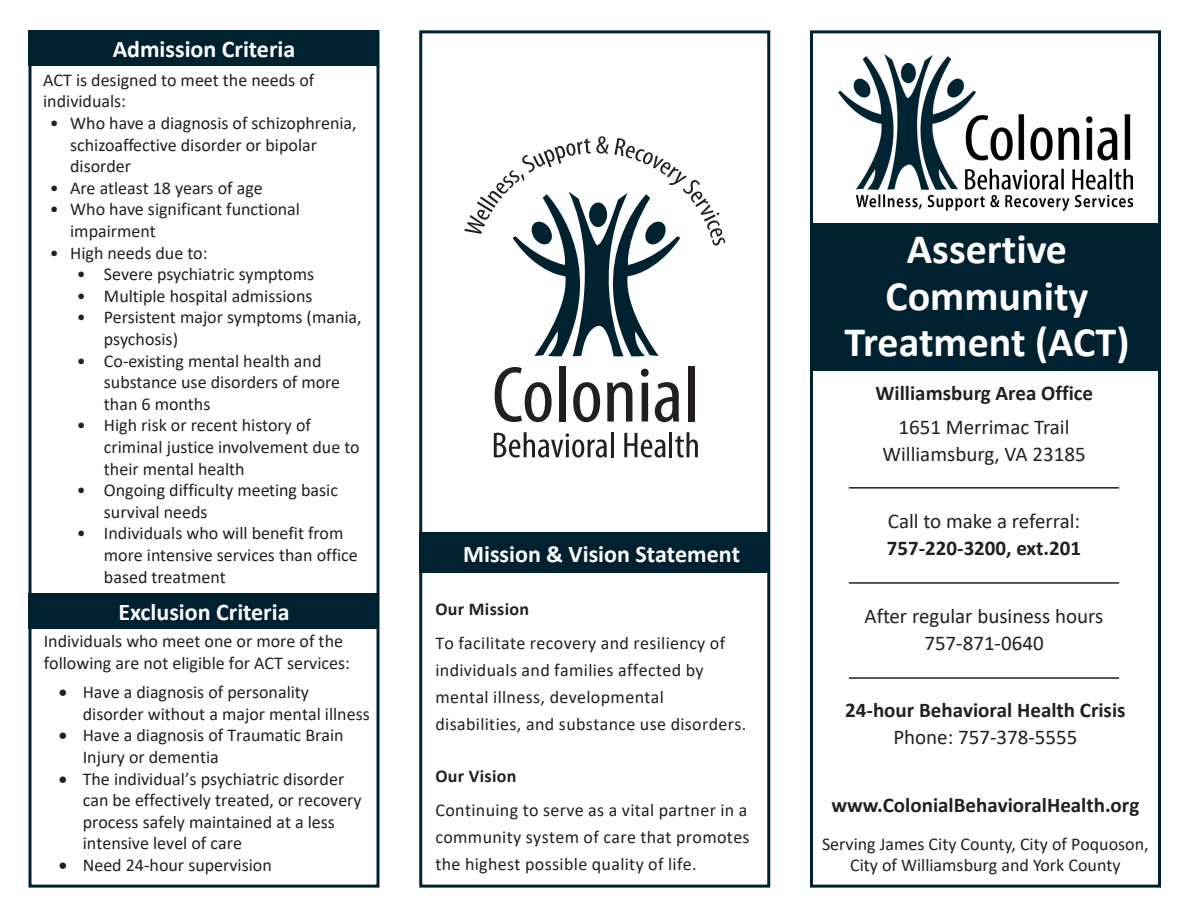
<style>
.page{position:relative;width:1188px;height:918px;background:#fff}
.page>*{position:absolute;margin:0;border:0;box-sizing:border-box;transform-origin:0 0}
.t1{font:700 42px "Calibri";color:#fff}
.t2{font:700 24px "Calibri";color:#fff}
.t3{font:21px/27px "Calibri";color:#231f20;text-align:center}
.t4{font:700 21px/27px "Calibri";color:#231f20;text-align:center}
.t5{font:700 21px "Calibri";color:#231f20}
.t6{font:18px/21.6px "Calibri";color:#231f20}
.t7{font:18px/27px "Calibri";letter-spacing:.02em;color:#231f20}
.s1{font-style:inherit}
.s2{font-weight:700}
.s3{font-weight:400}
</style>
<div class="page">
<div style="left:810px;top:30px;width:351px;height:858px;border:3px solid #002230"></div>
<hr style="left:849px;top:582px;width:270px;height:2px;background:#231f20">
<hr style="left:849px;top:677px;width:270px;height:2px;background:#231f20">
<hr style="left:849px;top:487px;width:270px;height:2px;background:#231f20">
<div style="left:813px;top:223px;width:348px;height:148px;background:#002230"></div>
<img style="left:838px;top:54px;width:295px;height:156px">
<div style="left:419px;top:30px;width:351px;height:858px;border:3px solid #002230"></div>
<div style="left:419px;top:532px;width:351px;height:41px;background:#002230"></div>
<svg style="left:494px;top:432px;width:113px;height:26px"></svg>
<hr style="left:611px;top:432px;width:3px;height:25px;background:#231f20">
<svg style="left:624px;top:433px;width:41px;height:25px"></svg>
<hr style="left:669px;top:432px;width:3px;height:25px;background:#231f20">
<svg style="left:675px;top:432px;width:23px;height:26px"></svg>
<svg style="left:495px;top:367px;width:57px;height:55px"></svg>
<div style="left:559px;top:366px;width:6px;height:56px;background:#231f20"></div>
<svg style="left:573px;top:382px;width:27px;height:40px"></svg>
<svg style="left:607px;top:382px;width:25px;height:40px"></svg>
<svg style="left:641px;top:369px;width:8px;height:53px"></svg>
<svg style="left:655px;top:382px;width:24px;height:40px"></svg>
<div style="left:688px;top:366px;width:6px;height:56px;background:#231f20"></div>
<svg style="left:464px;top:136px;width:261px;height:221px"></svg>
<div style="left:28px;top:30px;width:352px;height:858px;border:3px solid #002230"></div>
<div style="left:28px;top:593px;width:352px;height:36px;background:#002230"></div>
<div style="left:28px;top:30px;width:352px;height:36px;background:#002230"></div>
<p class="t2" style="left:113px;top:32px;width:184px">Admission Criteria</p>
<p class="t6" style="left:43px;top:69px;width:273px">ACT is designed to meet the needs of individuals:</p>
<p class="t6" style="left:70px;top:112px;width:288px;text-indent:-20px">• Who have a diagnosis of schizophrenia, schizoaffective disorder or bipolar disorder</p>
<p class="t6" style="left:50px;top:177px;width:214px">• Are atleast 18 years of age</p>
<p class="t6" style="left:70px;top:198px;width:231px;text-indent:-20px">• Who have significant functional impairment</p>
<p class="t6" style="left:50px;top:241px;width:159px">• High needs due to:</p>
<p class="t6" style="left:77px;top:263px;width:239px">• Severe psychiatric symptoms</p>
<p class="t6" style="left:77px;top:285px;width:237px">• Multiple hospital admissions</p>
<p class="t6" style="left:104px;top:306px;width:259px;text-indent:-27px">• Persistent major symptoms (mania, psychosis)</p>
<p class="t6" style="left:104px;top:349px;width:238px;text-indent:-27px">• Co-existing mental health and substance use disorders of more than 6 months</p>
<p class="t6" style="left:104px;top:414px;width:257px;text-indent:-27px">• High risk or recent history of criminal justice involvement due to their mental health</p>
<p class="t6" style="left:104px;top:479px;width:236px;text-indent:-27px">• Ongoing difficulty meeting basic survival needs</p>
<p class="t6" style="left:104px;top:522px;width:255px;text-indent:-27px">• Individuals who will benefit from more intensive services than office based treatment</p>
<p class="t2" style="left:118px;top:595px;width:173px">Exclusion Criteria</p>
<p class="t6" style="left:44px;top:630px;width:308px">Individuals who meet one or more of the following are not eligible for ACT services:</p>
<p class="t6" style="left:83px;top:681px;width:288px;text-indent:-24px">• Have a diagnosis of personality disorder without a major mental illness</p>
<p class="t6" style="left:83px;top:724px;width:262px;text-indent:-24px">• Have a diagnosis of Traumatic Brain<br>Injury or dementia</p>
<p class="t6" style="left:83px;top:767px;width:280px;text-indent:-24px">• The individual’s psychiatric disorder can be effectively treated, or recovery process safely maintained at a less intensive level of care</p>
<p class="t6" style="left:59px;top:854px;width:215px">• Need 24-hour supervision</p>
<p class="t2" style="left:463px;top:537px;width:278px">Mission <span class="s1">&amp; Vision</span> Statement</p>
<p class="t7" style="left:435px;top:591px;width:291px;line-height:34.5px"><span class="s2">Our Mission<br></span>To facilitate recovery and resiliency of</p>
<p class="t7" style="left:435px;top:656px;width:313px">individuals and families affected by mental illness, developmental disabilities, and substance use disorders.</p>
<p class="t7" style="left:435px;top:759px;width:313px;line-height:33.8px"><span class="s2">Our Vision<br></span>Continuing to serve as a vital partner in a</p>
<p class="t7" style="left:435px;top:823px;width:316px">community system of care that promotes the highest possible quality of life.</p>
<p class="t1" style="left:907px;top:220px;width:162px">Assertive</p>
<p class="t1" style="left:885px;top:266px;width:205px">Community</p>
<p class="t1" style="left:844px;top:313px;width:287px">Treatment (ACT)</p>
<p class="t5" style="left:876px;top:378px;width:219px">Williamsburg Area Office</p>
<p class="t3" style="left:882px;top:413px;width:205px">1651 Merrimac Trail<br>Williamsburg, VA 23185</p>
<p class="t3" style="left:888px;top:507px;width:194px">Call to make a referral:</p>
<p class="t5" style="left:887px;top:533px;width:196px">757-220-3200, ext.201</p>
<p class="t3" style="left:865px;top:602px;width:240px">After regular business hours</p>
<p class="t3" style="left:924px;top:629px;width:121px">757-871-0640</p>
<p class="t4" style="left:845px;top:697px;width:282px">24-hour Behavioral Health Crisis<br><span class="s3">Phone: 757-378-5555</span></p>
<p class="t4" style="left:832px;top:791px;width:309px">www.ColonialBehavioralHealth.org</p>
<p class="t6" style="left:822px;top:833px;width:328px;text-align:center">Serving James City County, City of Poquoson,<br>City of Williamsburg and York County</p>
</div>
